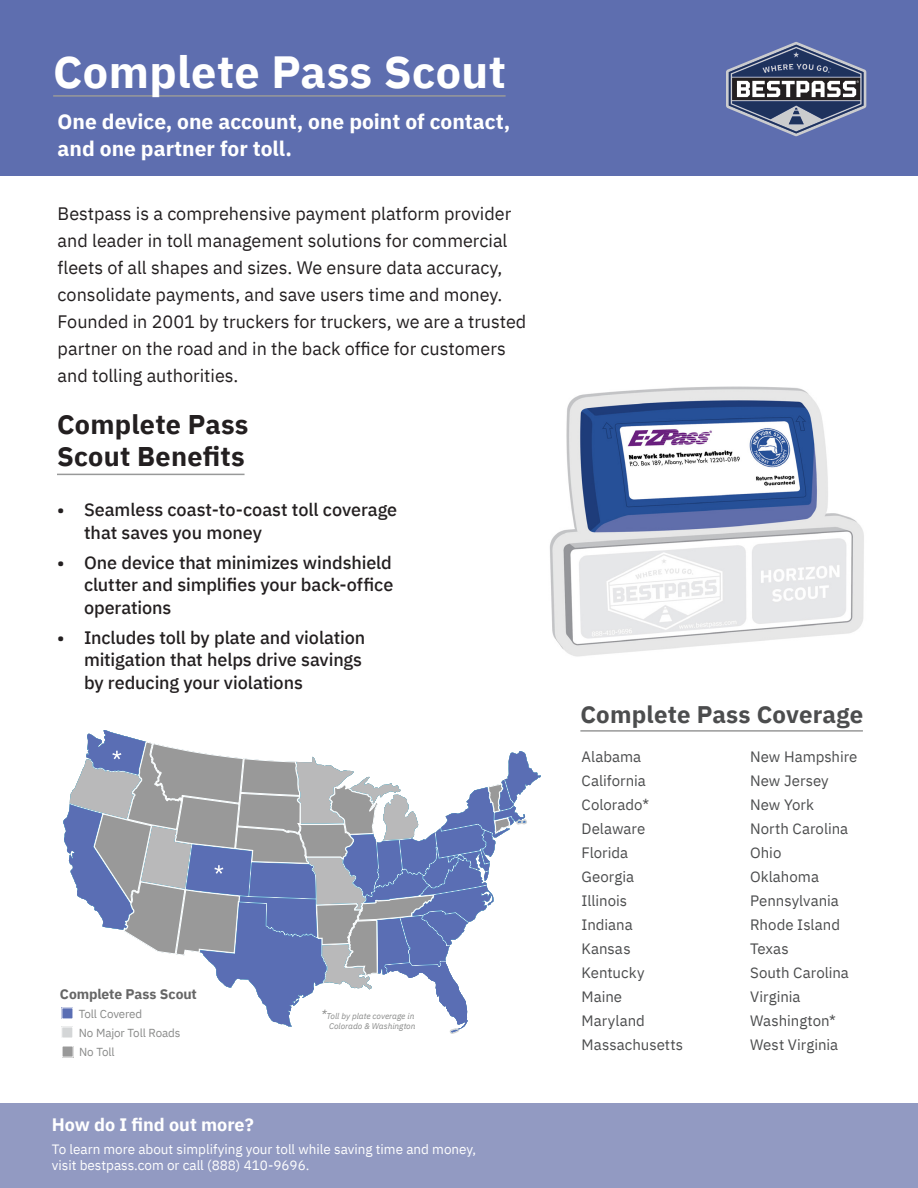
<style>
.page{position:relative;width:918px;height:1188px;background:#fff}
.page>*{position:absolute;margin:0;border:0;box-sizing:border-box;transform-origin:0 0}
.Headlines_with_under{font:700 45px "IBM Plex Sans";letter-spacing:.01em;color:#fff}
.Headlines_with_under-2{font:700 27px/32.4px "IBM Plex Sans";letter-spacing:.01em;color:#231f20}
.Headlines_with_under-3{font:700 24px "IBM Plex Sans";letter-spacing:.01em;color:#4c4d4e}
.subheads{font:700 21px/27px "IBM Plex Sans";color:#fff}
.subheads-2{font:18px/27px "IBM Plex Sans";color:#231f20}
.t1{font:500 18px/22.5px "IBM Plex Sans";letter-spacing:-.005em;color:#231f20}
.t2{font:700 18px "IBM Plex Sans";color:#fff}
.t3{font:15px/24px "IBM Plex Sans";color:#4c4d4e}
.t4{font:700 13.95px "IBM Plex Sans";letter-spacing:-.005em;color:#666}
.t5{font:13.5px/16.2px "IBM Plex Sans";color:#fff}
.t6{font:11.55px/19px "IBM Plex Sans";letter-spacing:-.01em;color:#898a89}
.t7{font:italic 8.4px/9.8px "IBM Plex Sans";letter-spacing:-.005em;color:#898a89;text-align:right}
.s1{font-size:12.45px}
</style>
<div class="page">
<div style="left:0;top:0;width:918px;height:176px;background:#5e6eaf"></div>
<img style="left:550px;top:386px;width:314px;height:271px">
<svg style="left:726px;top:42px;width:140px;height:94px"></svg>
<hr style="left:57px;top:474px;width:188px;height:1px;background:#989999">
<div style="left:0;top:1104px;width:918px;height:84px;background:#929ac2"></div>
<hr style="left:53px;top:95px;width:453px;height:2px;background:#989999">
<div style="left:62px;top:1027px;width:11px;height:11px;background:#d4d6d7"></div>
<div style="left:61px;top:1027px;width:12px;height:11px;border:1px solid #fff"></div>
<div style="left:62px;top:1046px;width:11px;height:11px;background:#999"></div>
<div style="left:62px;top:1046px;width:12px;height:11px;border:1px solid #fff"></div>
<svg style="left:63px;top:730px;width:478px;height:304px"></svg>
<hr style="left:580px;top:730px;width:283px;height:2px;background:#989999">
<p class="Headlines_with_under" style="left:53px;top:36px;width:454px">Complete Pass Scout</p>
<p class="subheads" style="left:58px;top:107px;width:454px">One device, one account, one point of contact, and one partner for toll.</p>
<p class="subheads-2" style="left:58px;top:199px;width:470px">Bestpass is a comprehensive payment platform provider and leader in toll management solutions for commercial fleets of all shapes and sizes. We ensure data accuracy, consolidate payments, and save users time and money.<br>Founded in 2001 by truckers for truckers, we are a trusted partner on the road and in the back office for customers and tolling authorities.</p>
<p class="Headlines_with_under-2" style="left:57px;top:406px;width:193px">Complete Pass<br>Scout Benefits</p>
<p class="t1" style="left:84px;top:497px;width:315px;text-indent:-27px">• Seamless coast-to-coast toll coverage that saves you money</p>
<p class="t1" style="left:84px;top:550px;width:311px;text-align:justify;text-indent:-27px">• One device that minimizes windshield clutter and simplifies your back-office operations</p>
<p class="t1" style="left:84px;top:625px;width:283px;text-indent:-27px">• Includes toll by plate and violation mitigation that helps drive savings by reducing your violations</p>
<p class="t4" style="left:60px;top:983px;width:138px">Complete Pass Scout</p>
<p class="t6" style="left:79px;top:1003px;width:103px">Toll Covered<br>No Major Toll Roads<br>No Toll</p>
<p class="t7" style="left:321px;top:1011px;width:96px"><span class="s1">*</span>Toll by plate coverage in<br>Colorado &amp; Washington</p>
<p class="t2" style="left:52px;top:1110px;width:203px">How do I find out more?</p>
<p class="t5" style="left:52px;top:1140px;width:426px">To learn more about simplifying your toll while saving time and money, visit bestpass.com or call (888) 410-9696.</p>
<p class="Headlines_with_under-3" style="left:580px;top:695px;width:284px">Complete Pass Coverage</p>
<p class="t3" style="left:582px;top:743px;width:103px;text-indent:-27px">• Alabama<br>California<br>Colorado*<br>Delaware<br>Florida<br>Georgia<br>Illinois<br>Indiana<br>Kansas<br>Kentucky<br>Maine<br>Maryland<br>Massachusetts</p>
<p class="t3" style="left:750px;top:743px;width:109px">New Hampshire<br>New Jersey<br>New York<br>North Carolina<br>Ohio<br>Oklahoma<br>Pennsylvania<br>Rhode Island<br>Texas<br>South Carolina<br>Virginia<br>Washington*<br>West Virginia</p>
</div>
